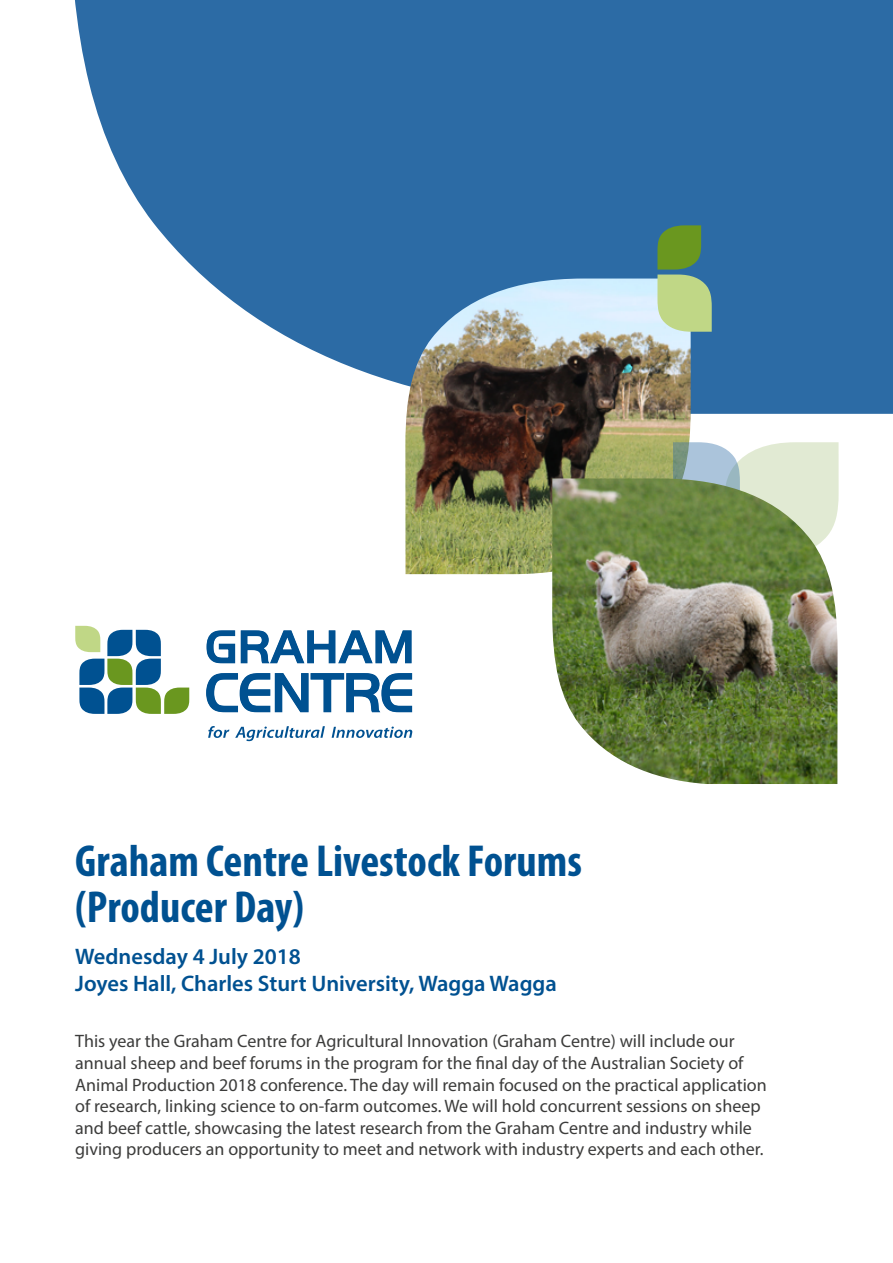
<style>
.page{position:relative;width:893px;height:1263px;background:#fff}
.page>*{position:absolute;margin:0;border:0;box-sizing:border-box;transform-origin:0 0}
.t1{font:700 condensed 45px/46.5px "Myriad Pro";color:#005191}
.t2{font:600 22.5px/27px "Myriad Pro";color:#005191}
.t3{font:18px/21.6px "Myriad Pro";color:#3c3c3b}
</style>
<div class="page">
<svg style="left:75px;top:0;width:818px;height:414px;background:#4b80b2"></svg>
<img style="left:405px;top:279px;width:286px;height:295px">
<svg style="left:206px;top:630px;width:206px;height:111px"></svg>
<svg style="left:75px;top:626px;width:114px;height:88px"></svg>
<svg style="left:612px;top:225px;width:100px;height:107px;background:#86ae9d"></svg>
<svg style="left:673px;top:442px;width:166px;height:62px;background:#ccdad2"></svg>
<img style="left:552px;top:478px;width:286px;height:306px">
<h1 class="t1" style="left:75px;top:836px;width:508px">Graham Centre Livestock Forums (Producer Day)</h1>
<p class="t2" style="left:75px;top:943px;width:483px">Wednesday 4 July 2018<br>Joyes Hall, Charles Sturt University, Wagga Wagga</p>
<p class="t3" style="left:75px;top:1030px;width:693px">This year the Graham Centre for Agricultural Innovation (Graham Centre) will include our annual sheep and beef forums in the program for the final day of the Australian Society of Animal Production 2018 conference. The day will remain focused on the practical application of research, linking science to on-farm outcomes. We will hold concurrent sessions on sheep and beef cattle, showcasing the latest research from the Graham Centre and industry while giving producers an opportunity to meet and network with industry experts and each other.</p>
</div>
